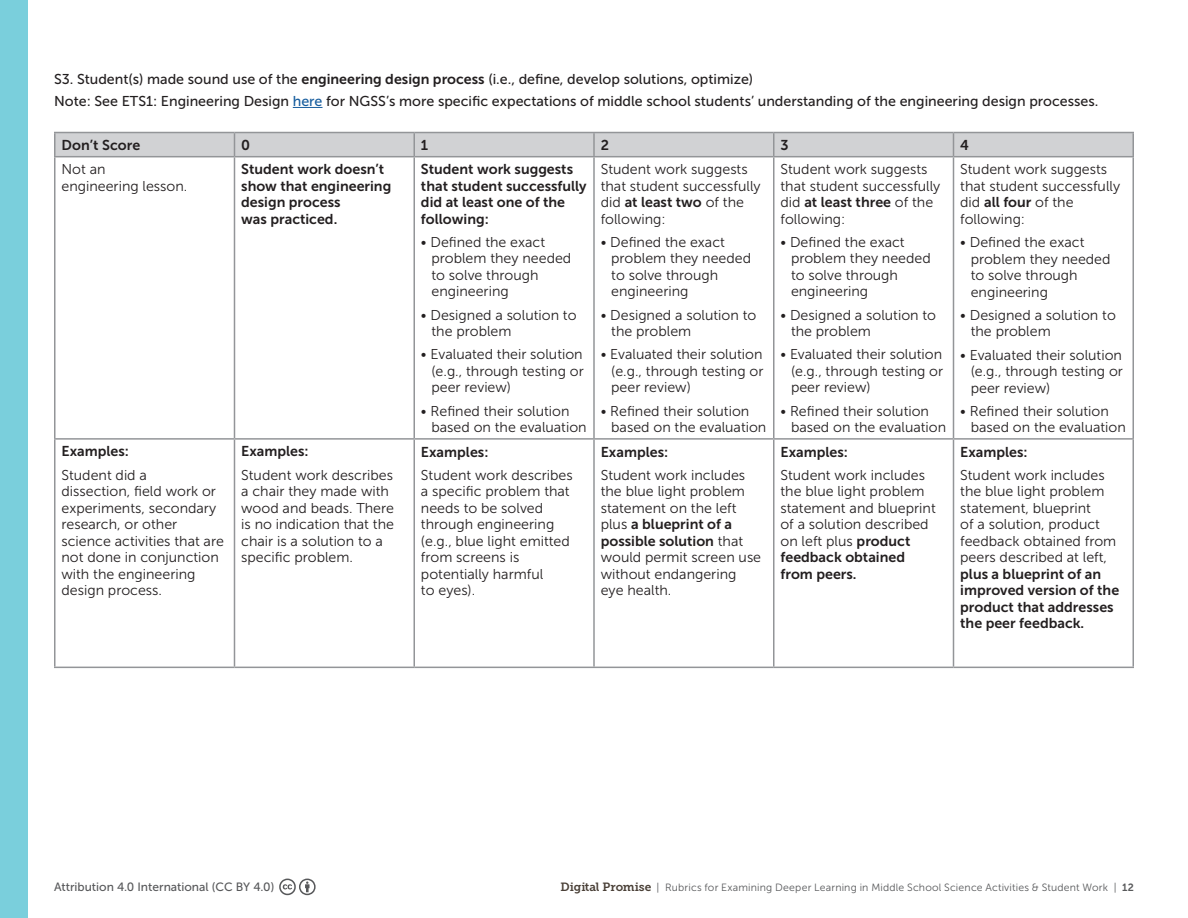
<style>
.page{position:relative;width:1188px;height:918px;background:#fff}
.page>*{position:absolute;margin:0;border:0;box-sizing:border-box;transform-origin:0 0}
.t1{font:14.25px/16.5px "Museo Sans 300";color:#231f20}
.t2{font:14.25px/16.5px "Museo Sans 700";color:#231f20}
.t3{font:14.25px/21.9px "Museo Sans 500";color:#231f20}
.t4{font:12px "Museo Sans 500";color:#57585a}
.t5{font:10.5px "Museo Sans 300";letter-spacing:.015em;color:#57585a}
.s1{font-family:"Museo Sans 700"}
.s2{color:#175d9e}
.s3{font-family:"Museo Sans 300"}
.s4{font-family:"Museo Slab 700";font-size:11.85px;color:#4a4037}
</style>
<div class="page">
<div style="left:0;top:0;width:28px;height:918px;background:#7acfdc"></div>
<svg style="left:279px;top:879px;width:37px;height:16px"></svg>
<hr style="left:293px;top:107px;width:30px;height:1px;background:#175d9e">
<hr style="left:54px;top:132px;width:180px;height:1px;background:#939598">
<hr style="left:54px;top:133px;width:2px;height:23px;background:#939598">
<hr style="left:234px;top:132px;width:180px;height:1px;background:#939598">
<hr style="left:414px;top:132px;width:180px;height:1px;background:#939598">
<hr style="left:594px;top:132px;width:180px;height:1px;background:#939598">
<hr style="left:774px;top:132px;width:179px;height:1px;background:#939598">
<hr style="left:954px;top:132px;width:180px;height:1px;background:#939598">
<div style="left:55px;top:133px;width:1077px;height:24px;background:#d1d2d4"></div>
<hr style="left:1132px;top:133px;width:2px;height:23px;background:#939598">
<hr style="left:54px;top:156px;width:180px;height:1px;background:#939598">
<hr style="left:54px;top:157px;width:2px;height:281px;background:#939598">
<hr style="left:234px;top:156px;width:180px;height:1px;background:#939598">
<hr style="left:234px;top:157px;width:1px;height:281px;background:#939598">
<hr style="left:414px;top:156px;width:180px;height:1px;background:#939598">
<hr style="left:414px;top:157px;width:1px;height:281px;background:#939598">
<hr style="left:594px;top:156px;width:180px;height:1px;background:#939598">
<hr style="left:593px;top:157px;width:2px;height:281px;background:#939598">
<hr style="left:774px;top:156px;width:179px;height:1px;background:#939598">
<hr style="left:773px;top:157px;width:2px;height:281px;background:#939598">
<hr style="left:954px;top:156px;width:180px;height:1px;background:#939598">
<hr style="left:953px;top:157px;width:1px;height:281px;background:#939598">
<hr style="left:1132px;top:157px;width:2px;height:281px;background:#939598">
<hr style="left:54px;top:438px;width:180px;height:2px;background:#939598">
<hr style="left:54px;top:440px;width:2px;height:227px;background:#939598">
<hr style="left:234px;top:438px;width:180px;height:2px;background:#939598">
<hr style="left:234px;top:440px;width:1px;height:227px;background:#939598">
<hr style="left:414px;top:438px;width:180px;height:2px;background:#939598">
<hr style="left:414px;top:440px;width:1px;height:227px;background:#939598">
<hr style="left:594px;top:438px;width:180px;height:2px;background:#939598">
<hr style="left:593px;top:440px;width:2px;height:227px;background:#939598">
<hr style="left:774px;top:438px;width:179px;height:2px;background:#939598">
<hr style="left:773px;top:440px;width:2px;height:227px;background:#939598">
<hr style="left:954px;top:438px;width:180px;height:2px;background:#939598">
<hr style="left:953px;top:440px;width:1px;height:227px;background:#939598">
<hr style="left:1132px;top:440px;width:2px;height:227px;background:#939598">
<hr style="left:54px;top:667px;width:180px;height:1px;background:#939598">
<hr style="left:234px;top:667px;width:180px;height:1px;background:#939598">
<hr style="left:414px;top:667px;width:180px;height:1px;background:#939598">
<hr style="left:594px;top:667px;width:180px;height:1px;background:#939598">
<hr style="left:774px;top:667px;width:179px;height:1px;background:#939598">
<hr style="left:954px;top:667px;width:180px;height:1px;background:#939598">
<p class="t3" style="left:54px;top:68px;width:1046px">S3. Student(s) made sound use of the <span class="s1">engineering design process</span> (i.e., define, develop solutions, optimize)<br>Note: See ETS1: Engineering Design <span class="s2">here</span> for NGSS’s more specific expectations of middle school students’ understanding of the engineering design processes.</p>
<p class="t2" style="left:62px;top:137px;width:80px">Don’t Score</p>
<p class="t2" style="left:241px;top:137px;width:10px">0</p>
<p class="t2" style="left:421px;top:137px;width:9px">1</p>
<p class="t2" style="left:601px;top:137px;width:10px">2</p>
<p class="t2" style="left:780px;top:137px;width:10px">3</p>
<p class="t2" style="left:960px;top:137px;width:10px">4</p>
<p class="t1" style="left:62px;top:161px;width:127px">Not an<br>engineering lesson.</p>
<p class="t2" style="left:241px;top:161px;width:152px">Student work doesn’t show that engineering design process<br>was practiced.</p>
<p class="t2" style="left:421px;top:161px;width:167px">Student work suggests that student successfully did at least one of the following:</p>
<p class="t1" style="left:432px;top:234px;width:141px;text-indent:-11px">• Defined the exact problem they needed to solve through engineering</p>
<p class="t1" style="left:432px;top:307px;width:147px;text-indent:-11px">• Designed a solution to the problem</p>
<p class="t1" style="left:432px;top:346px;width:154px;text-align:justify;text-indent:-11px">• Evaluated their solution (e.g., through testing or peer review)</p>
<p class="t1" style="left:432px;top:403px;width:157px;text-indent:-11px">• Refined their solution based on the evaluation</p>
<p class="t1" style="left:601px;top:161px;width:161px">Student work suggests that student successfully</p>
<p class="t2" style="left:601px;top:194px;width:145px"><span class="s3">did</span> at least two <span class="s3">of the</span></p>
<p class="t1" style="left:601px;top:211px;width:66px">following:</p>
<p class="t1" style="left:611px;top:234px;width:141px;text-indent:-11px">• Defined the exact problem they needed to solve through engineering</p>
<p class="t1" style="left:611px;top:307px;width:147px;text-indent:-11px">• Designed a solution to the problem</p>
<p class="t1" style="left:611px;top:346px;width:154px;text-align:justify;text-indent:-11px">• Evaluated their solution (e.g., through testing or peer review)</p>
<p class="t1" style="left:611px;top:403px;width:157px;text-indent:-11px">• Refined their solution based on the evaluation</p>
<p class="t1" style="left:780px;top:161px;width:161px">Student work suggests that student successfully</p>
<p class="t2" style="left:780px;top:194px;width:154px"><span class="s3">did</span> at least three <span class="s3">of the</span></p>
<p class="t1" style="left:780px;top:211px;width:66px">following:</p>
<p class="t1" style="left:791px;top:234px;width:141px;text-indent:-11px">• Defined the exact problem they needed to solve through engineering</p>
<p class="t1" style="left:791px;top:307px;width:147px;text-indent:-11px">• Designed a solution to the problem</p>
<p class="t1" style="left:791px;top:346px;width:154px;text-align:justify;text-indent:-11px">• Evaluated their solution (e.g., through testing or peer review)</p>
<p class="t1" style="left:791px;top:403px;width:157px;text-indent:-11px">• Refined their solution based on the evaluation</p>
<p class="t1" style="left:960px;top:161px;width:161px">Student work suggests that student successfully did <span class="s1">all four</span> of the following:</p>
<p class="t1" style="left:971px;top:234px;width:141px;text-indent:-11px">• Defined the exact problem they needed to solve through engineering</p>
<p class="t1" style="left:971px;top:307px;width:147px;text-indent:-11px">• Designed a solution to the problem</p>
<p class="t1" style="left:971px;top:346px;width:154px;text-align:justify;text-indent:-11px">• Evaluated their solution (e.g., through testing or peer review)</p>
<p class="t1" style="left:971px;top:403px;width:157px;text-indent:-11px">• Refined their solution based on the evaluation</p>
<p class="t2" style="left:62px;top:443px;width:69px">Examples:</p>
<p class="t1" style="left:62px;top:467px;width:164px">Student did a<br>dissection, field work or experiments, secondary research, or other science activities that are not done in conjunction with the engineering design process.</p>
<p class="t2" style="left:241px;top:443px;width:69px">Examples:</p>
<p class="t1" style="left:241px;top:467px;width:154px">Student work describes a chair they made with wood and beads. There is no indication that the chair is a solution to a specific problem.</p>
<p class="t2" style="left:421px;top:443px;width:69px">Examples:</p>
<p class="t1" style="left:421px;top:467px;width:153px">Student work describes a specific problem that needs to be solved through engineering (e.g., blue light emitted from screens is potentially harmful<br>to eyes).</p>
<p class="t2" style="left:601px;top:443px;width:69px">Examples:</p>
<p class="t1" style="left:601px;top:467px;width:146px;text-align:justify">Student work includes the blue light problem statement on the left</p>
<p class="t2" style="left:601px;top:516px;width:144px"><span class="s3">plus</span> a blueprint of a possible solution <span class="s3">that</span></p>
<p class="t1" style="left:601px;top:549px;width:162px">would permit screen use without endangering eye health.</p>
<p class="t2" style="left:780px;top:443px;width:69px">Examples:</p>
<p class="t1" style="left:780px;top:467px;width:157px">Student work includes the blue light problem statement and blueprint of a solution described on left plus <span class="s1">product</span></p>
<p class="t2" style="left:780px;top:549px;width:126px">feedback obtained from peers.</p>
<p class="t2" style="left:960px;top:443px;width:69px">Examples:</p>
<p class="t1" style="left:960px;top:467px;width:158px">Student work includes the blue light problem statement, blueprint<br>of a solution, product feedback obtained from peers described at left,</p>
<p class="t2" style="left:960px;top:566px;width:161px">plus a blueprint of an improved version of the product that addresses the peer feedback.</p>
<p class="t4" style="left:54px;top:880px;width:222px">Attribution 4.0 International (CC BY 4.0)</p>
<p class="t5" style="left:561px;top:882px;width:575px"><span class="s4">Digital Promise</span> | Rubrics for Examining Deeper Learning in Middle School Science Activities &amp; Student Work | <span class="s1">12</span></p>
</div>
